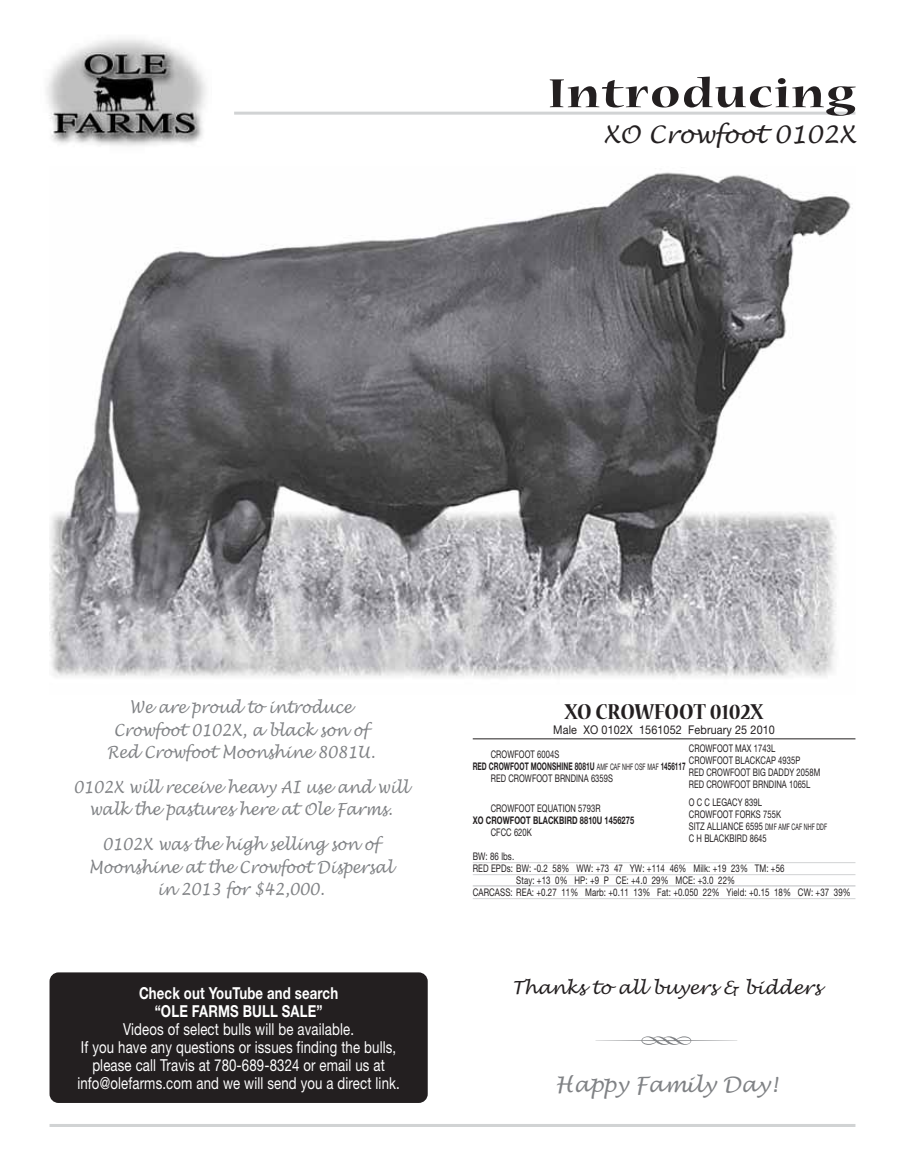
<style>
.page{position:relative;width:905px;height:1175px;background:#fff}
.page>*{position:absolute;margin:0;border:0;box-sizing:border-box;transform-origin:0 0}
.t1{font:54px "Type Embellishments One Plain";color:#808285;scale:1.5 1}
.t2{font:700 45px "Nueva Std";letter-spacing:.025em;color:#231f20;scale:1.2 1}
.t3{font:italic 24px "Lucida Handwriting";color:#231f20}
.t4{font:700 24px "Nueva Std";color:#231f20;scale:.9 1}
.t5{font:italic 21px "Lucida Handwriting";color:#808285}
.t6{font:italic 18px "Lucida Handwriting";color:#231f20}
.t7{font:italic 16.5px/22.5px "Lucida Handwriting";color:#808285;text-align:center;scale:.9 1}
.t8{font:16.5px/18px "Helvetica Neue";letter-spacing:.01em;color:#fff;text-align:center;scale:.8 1}
.t9{font:700 16.5px "Helvetica Neue";letter-spacing:.01em;color:#fff;scale:.8 1}
.t10{font:12px "Helvetica Neue";letter-spacing:.01em;color:#231f20;scale:.9 1}
.t11{font:10.5px/18px "Helvetica Neue";letter-spacing:.01em;color:#231f20;scale:.72 1}
.t12{font:10.5px "Helvetica Neue";letter-spacing:.01em;color:#231f20;scale:.75 1}
.t13{font:700 10.5px "Helvetica Neue";letter-spacing:.01em;color:#231f20;scale:.63 1}
.t14{font:700 10.5px "Helvetica Neue";letter-spacing:.01em;color:#231f20;scale:.71 1}
.s1{font-weight:400;font-size:9px}
.s2{font-size:9px}
</style>
<div class="page">
<img style="left:46px;top:39px;width:160px;height:107px">
<hr style="left:234px;top:112px;width:621px;height:3px;background:#d1d3d4">
<hr style="left:50px;top:1124px;width:805px;height:2px;background:#d1d3d4">
<img style="left:50px;top:172px;width:803px;height:506px">
<div style="left:50px;top:972px;width:378px;height:130px;background:#231f20;border-radius:9px"></div>
<hr style="left:472px;top:738px;width:383px;height:1px;background:#231f20">
<hr style="left:472px;top:862px;width:383px;height:1px;background:#d1d3d4">
<hr style="left:472px;top:874px;width:383px;height:1px;background:#d1d3d4">
<hr style="left:472px;top:885px;width:383px;height:1px;background:#bbbdc0">
<hr style="left:472px;top:898px;width:383px;height:1px;background:#d1d3d4">
<h2 class="t2" style="left:548px;top:74px;width:258px">Introducing</h2>
<h3 class="t3" style="left:603px;top:123px;width:254px">XO Crowfoot 0102X</h3>
<h3 class="t7" style="left:107px;top:697px;width:299px">We are proud to introduce<br>Crowfoot 0102X, a black son of<br>Red Crowfoot Moonshine 8081U.</h3>
<h3 class="t7" style="left:73px;top:777px;width:374px">0102X will receive heavy AI use and will walk the pastures here at Ole Farms.</h3>
<h3 class="t7" style="left:89px;top:834px;width:339px">0102X was the high selling son of<br>Moonshine at the Crowfoot Dispersal in 2013 for $42,000.</h3>
<h3 class="t4" style="left:565px;top:701px;width:222px">XO CROWFOOT 0102X</h3>
<p class="t10" style="left:553px;top:725px;width:248px">Male XO 0102X 1561052 February 25 2010</p>
<p class="t11" style="left:688px;top:740px;width:121px">CROWFOOT MAX 1743L</p>
<p class="t11" style="left:490px;top:746px;width:97px">CROWFOOT 6004S</p>
<p class="t11" style="left:688px;top:752px;width:156px">CROWFOOT BLACKCAP 4935P</p>
<p class="t13" style="left:472px;top:762px;width:339px">RED CROWFOOT MOONSHINE 8081U <span class="s1">AMF CAF NHF OSF MAF</span> 1456117</p>
<p class="t11" style="left:688px;top:764px;width:184px">RED CROWFOOT BIG DADDY 2058M</p>
<p class="t11" style="left:490px;top:770px;width:171px">RED CROWFOOT BRNDINA 6359S</p>
<p class="t11" style="left:688px;top:776px;width:170px">RED CROWFOOT BRNDINA 1065L<br>O C C LEGACY 839L</p>
<p class="t11" style="left:490px;top:800px;width:154px">CROWFOOT EQUATION 5793R</p>
<p class="t11" style="left:688px;top:806px;width:129px">CROWFOOT FORKS 755K</p>
<p class="t14" style="left:472px;top:816px;width:229px">XO CROWFOOT BLACKBIRD 8810U 1456275</p>
<p class="t11" style="left:688px;top:818px;width:194px">SITZ ALLIANCE 6595 <span class="s2">DMF AMF CAF NHF DDF</span></p>
<p class="t11" style="left:490px;top:824px;width:59px">CFCC 620K</p>
<p class="t11" style="left:688px;top:830px;width:110px">C H BLACKBIRD 8645</p>
<p class="t12" style="left:473px;top:852px;width:57px">BW: 86 lbs.</p>
<p class="t12" style="left:473px;top:864px;width:417px">RED EPDs: BW: -0.2 58% WW: +73 47 YW: +114 46% Milk: +19 23% TM: +56</p>
<p class="t12" style="left:516px;top:876px;width:293px">Stay: +13 0% HP: +9 P CE: +4.0 29% MCE: +3.0 22%</p>
<p class="t12" style="left:473px;top:888px;width:505px">CARCASS: REA: +0.27 11% Marb: +0.11 13% Fat: +0.050 22% Yield: +0.15 18% CW: +37 39%</p>
<h3 class="t9" style="left:139px;top:987px;width:250px">Check out YouTube and search</h3>
<h3 class="t6" style="left:512px;top:978px;width:310px">Thanks to all buyers &amp; bidders</h3>
<h3 class="t9" style="left:155px;top:1005px;width:211px">“OLE FARMS BULL SALE”</h3>
<h3 class="t8" style="left:77px;top:1021px;width:404px">Videos of select bulls will be available.<br>If you have any questions or issues finding the bulls, please call Travis at 780-689-8324 or email us at info@olefarms.com and we will send you a direct link.</h3>
<h1 class="t1" style="left:591px;top:1008px;width:101px">R</h1>
<h3 class="t5" style="left:555px;top:1074px;width:224px">Happy Family Day!</h3>
</div>
